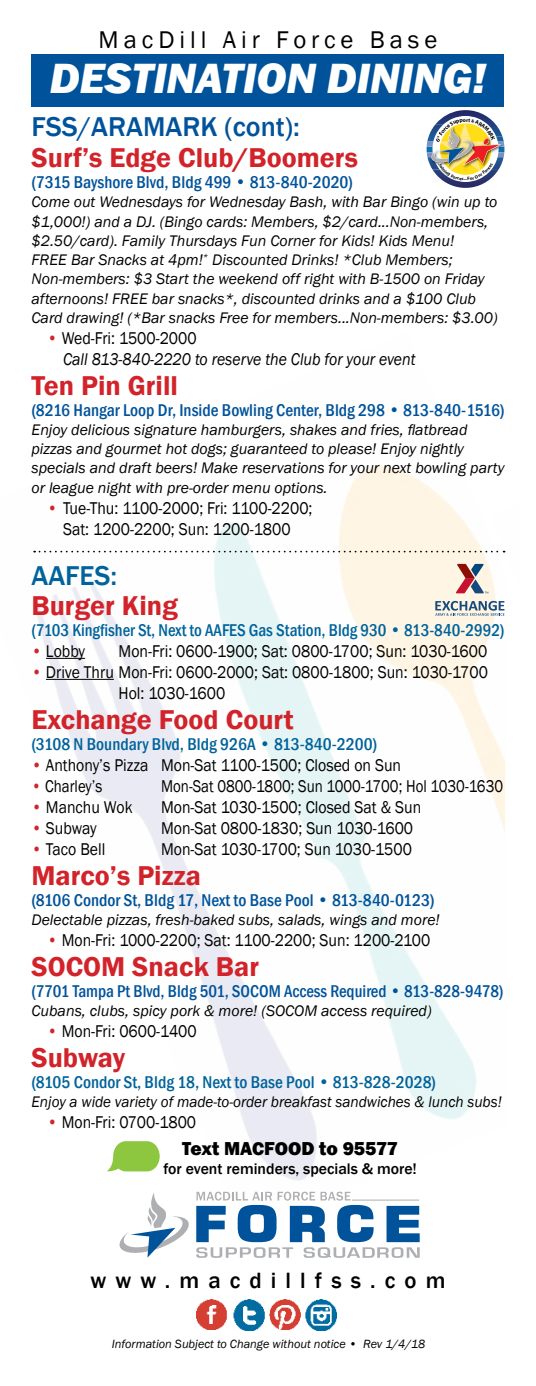
<style>
.page{position:relative;width:536px;height:1386px;background:#fff}
.page>*{position:absolute;margin:0;border:0;box-sizing:border-box;transform-origin:0 0}
.t1{font:italic 800 43.57px "Franklin Gothic";color:#fff}
.t2{font:600 28px "Franklin Gothic";color:#d2232a}
.t3{font:500 28px "Franklin Gothic";color:#00539b}
.t4{font:500 28px "Franklin Gothic";color:#00639b}
.t5{font:24.85px "Franklin Gothic";letter-spacing:.2em;color:#000}
.t6{font:500 22.75px "Franklin Gothic";letter-spacing:.4em;color:#000}
.t7{font:800 19.25px "Franklin Gothic";color:#000}
.t8{font:17.5px/21px "Franklin Gothic";color:#000;text-align:center;scale:.9 1}
.t9{font:500 condensed 17.5px "Franklin Gothic";color:#00539b}
.t10{font:500 condensed 17.5px "Franklin Gothic";color:#00639b}
.t11{font:italic 17.5px/21px "Franklin Gothic";color:#000;scale:.9 1}
.t12{font:17.5px "Franklin Gothic";color:#000;scale:.85 1}
.t13{font:italic 15.75px/19.2px "Franklin Gothic";color:#000}
.t14{font:italic 15.75px "Franklin Gothic";color:#000;scale:.96 1}
.t15{font:500 15.75px "Franklin Gothic";color:#000}
.t16{font:italic 12.25px "Franklin Gothic";color:#000}
.s1{font-style:normal;color:#d2232a}
.s2{font-style:normal}
.s3{color:#d2232a}
</style>
<div class="page">
<img style="left:33px;top:465px;width:457px;height:750px">
<img style="left:490px;top:550px;width:16px;height:282px">
<div style="left:32px;top:54px;width:472px;height:53px;background:#00539b"></div>
<hr style="left:46px;top:658px;width:39px;height:1px;background:#000">
<hr style="left:46px;top:679px;width:68px;height:1px;background:#000">
<svg style="left:455px;top:564px;width:33px;height:29px"></svg>
<svg style="left:435px;top:601px;width:69px;height:15px"></svg>
<svg style="left:34px;top:551px;width:470px;height:1px"></svg>
<svg style="left:119px;top:1192px;width:300px;height:66px"></svg>
<img style="left:196px;top:1299px;width:131px;height:31px">
<img style="left:232px;top:1300px;width:36px;height:30px">
<img style="left:303px;top:1300px;width:33px;height:30px">
<svg style="left:107px;top:1141px;width:53px;height:30px"></svg>
<img style="left:426px;top:110px;width:78px;height:75px">
<h3 class="t5" style="left:98px;top:24px;width:340px">MacDill Air Force Base</h3>
<h1 class="t1" style="left:50px;top:50px;width:437px">DESTINATION DINING!</h1>
<h2 class="t3" style="left:32px;top:109px;width:270px">FSS/ARAMARK (cont):</h2>
<h2 class="t2" style="left:32px;top:140px;width:328px">Surf’s Edge Club/Boomers</h2>
<p class="t9" style="left:32px;top:171px;width:323px">(7315 Bayshore Blvd, Bldg 499 • 813-840-2020)</p>
<p class="t13" style="left:32px;top:193px;width:467px">Come out Wednesdays for Wednesday Bash, with Bar Bingo (win up to $1,000!) and a DJ. (Bingo cards: Members, $2/card...Non-members, $2.50/card). Family Thursdays Fun Corner for Kids! Kids Menu!<br>FREE Bar Snacks at 4pm!<sup>*</sup> Discounted Drinks! *Club Members; Non-members: $3 Start the weekend off right with B-1500 on Friday afternoons! FREE bar snacks*, discounted drinks and a $100 Club Card drawing! (*Bar snacks Free for members...Non-members: $3.00)</p>
<p class="t11" style="left:63px;top:328px;width:393px;text-indent:-16px"><span class="s1">•</span> <span class="s2">Wed-Fri: 1500-2000<br></span>Call 813-840-2220 to reserve the Club for your event</p>
<h2 class="t2" style="left:32px;top:368px;width:148px">Ten Pin Grill</h2>
<p class="t9" style="left:32px;top:398px;width:474px">(8216 Hangar Loop Dr, Inside Bowling Center, Bldg 298 • 813-840-1516)</p>
<p class="t13" style="left:32px;top:420px;width:474px">Enjoy delicious signature hamburgers, shakes and fries, flatbread pizzas and gourmet hot dogs; guaranteed to please! Enjoy nightly specials and draft beers! Make reservations for your next bowling party or league night with pre-order menu options.</p>
<p class="t8" style="left:47px;top:498px;width:296px"><span class="s3">•</span> Tue-Thu: 1100-2000; Fri: 1100-2200;<br>Sat: 1200-2200; Sun: 1200-1800</p>
<h2 class="t4" style="left:32px;top:559px;width:87px">AAFES:</h2>
<h2 class="t2" style="left:32px;top:588px;width:148px">Burger King</h2>
<p class="t10" style="left:32px;top:619px;width:474px">(7103 Kingfisher St, Next to AAFES Gas Station, Bldg 930 • 813-840-2992)</p>
<p class="t8" style="left:32px;top:641px;width:61px"><span class="s3">•</span> Lobby</p>
<p class="t8" style="left:119px;top:641px;width:411px">Mon-Fri: 0600-1900; Sat: 0800-1700; Sun: 1030-1600</p>
<p class="t8" style="left:119px;top:662px;width:411px;text-align:left;text-indent:-87px"><span class="s3">•</span> Drive Thru Mon-Fri: 0600-2000; Sat: 0800-1800; Sun: 1030-1700<br>Hol: 1030-1600</p>
<h2 class="t2" style="left:32px;top:702px;width:263px">Exchange Food Court</h2>
<p class="t10" style="left:32px;top:732px;width:347px">(3108 N Boundary Blvd, Bldg 926A • 813-840-2200)</p>
<p class="t8" style="left:32px;top:755px;width:412px"><span class="s3">•</span> Anthony’s Pizza Mon-Sat 1100-1500; Closed on Sun</p>
<p class="t12" style="left:32px;top:775px;width:85px"><span class="s3">•</span> Charley’s</p>
<p class="t12" style="left:161px;top:775px;width:403px">Mon-Sat 0800-1800; Sun 1000-1700; Hol 1030-1630</p>
<p class="t8" style="left:32px;top:797px;width:114px"><span class="s3">•</span> Manchu Wok</p>
<p class="t8" style="left:161px;top:797px;width:290px">Mon-Sat 1030-1500; Closed Sat &amp; Sun</p>
<p class="t8" style="left:32px;top:818px;width:74px"><span class="s3">•</span> Subway</p>
<p class="t8" style="left:161px;top:818px;width:281px">Mon-Sat 0800-1830; Sun 1030-1600</p>
<p class="t8" style="left:32px;top:839px;width:83px"><span class="s3">•</span> Taco Bell</p>
<p class="t8" style="left:161px;top:839px;width:280px">Mon-Sat 1030-1700; Sun 1030-1500</p>
<h2 class="t2" style="left:32px;top:858px;width:171px">Marco’s Pizza</h2>
<p class="t9" style="left:32px;top:888px;width:404px">(8106 Condor St, Bldg 17, Next to Base Pool • 813-840-0123)</p>
<p class="t13" style="left:32px;top:910px;width:409px">Delectable pizzas, fresh-baked subs, salads, wings and more!</p>
<p class="t8" style="left:47px;top:930px;width:427px"><span class="s3">•</span> Mon-Fri: 1000-2200; Sat: 1100-2200; Sun: 1200-2100</p>
<h2 class="t2" style="left:32px;top:949px;width:229px">SOCOM Snack Bar</h2>
<p class="t9" style="left:32px;top:979px;width:473px">(7701 Tampa Pt Blvd, Bldg 501, SOCOM Access Required • 813-828-9478)</p>
<p class="t13" style="left:32px;top:1001px;width:401px">Cubans, clubs, spicy pork &amp; more! (SOCOM access required)</p>
<p class="t8" style="left:47px;top:1021px;width:167px"><span class="s3">•</span> Mon-Fri: 0600-1400</p>
<h2 class="t2" style="left:32px;top:1040px;width:95px">Subway</h2>
<p class="t10" style="left:32px;top:1070px;width:406px">(8105 Condor St, Bldg 18, Next to Base Pool • 813-828-2028)</p>
<p class="t14" style="left:32px;top:1092px;width:491px">Enjoy a wide variety of made-to-order breakfast sandwiches &amp; lunch subs!</p>
<p class="t8" style="left:47px;top:1112px;width:167px"><span class="s3">•</span> Mon-Fri: 0700-1800</p>
<p class="t7" style="left:182px;top:1136px;width:217px">Text MACFOOD to 95577</p>
<p class="t15" style="left:163px;top:1159px;width:255px">for event reminders, specials &amp; more!</p>
<h3 class="t6" style="left:90px;top:1267px;width:356px">www.macdillfss.com</h3>
<p class="t16" style="left:112px;top:1336px;width:315px">Information Subject to Change without notice • Rev 1/4/18</p>
</div>
